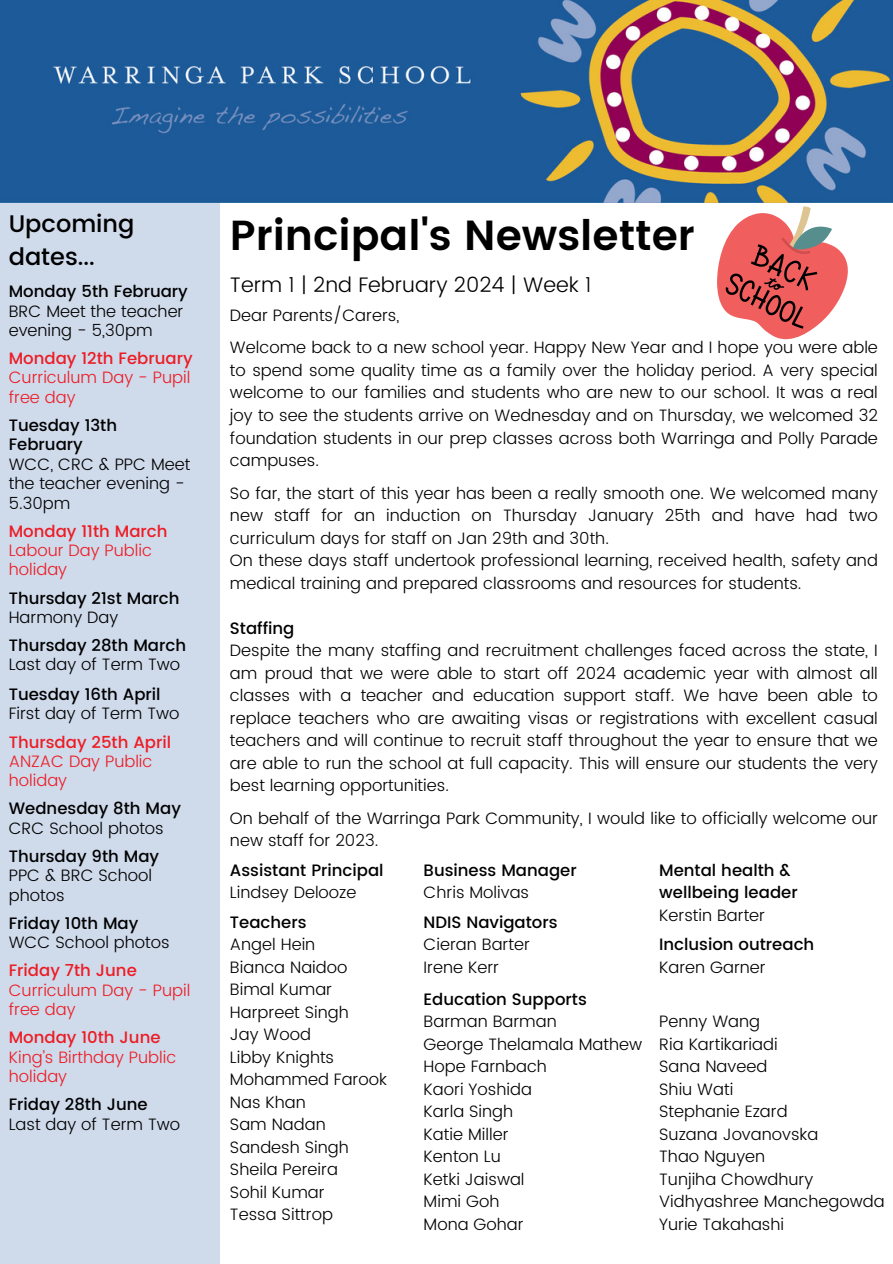
<style>
.page{position:relative;width:893px;height:1264px;background:#fff}
.page>*{position:absolute;margin:0;border:0;box-sizing:border-box;transform-origin:0 0}
.t1{font:600 42px "Poppins";color:#000}
.t2{font:500 24px/32.7px "Poppins";color:#000}
.t3{font:300 21px "Poppins";color:#000}
.t4{font:300 16.5px/22.5px "Poppins";color:#000}
.t5{font:500 16.5px/19.4px "Poppins";color:#000}
.t6{font:300 16.5px/19.4px "Poppins";color:#ed1c24}
.t7{font:500 16.5px "Poppins";color:#ed1c24}
</style>
<div class="page">
<div style="left:0;top:179px;width:219px;height:1084px;background:#cfdaeb"></div>
<img style="left:0;top:0;width:892px;height:203px">
<svg style="left:692px;top:199px;width:169px;height:141px"></svg>
<p class="t2" style="left:9px;top:208px;width:127px">Upcoming dates...</p>
<p class="t5" style="left:9px;top:282px;width:181px">Monday 5th February</p>
<p class="t4" style="left:9px;top:301px;width:176px;line-height:19.4px">BRC Meet the teacher evening - 5,30pm</p>
<p class="t7" style="left:9px;top:349px;width:185px">Monday 12th February</p>
<p class="t6" style="left:9px;top:368px;width:183px">Curriculum Day - Pupil free day</p>
<p class="t5" style="left:9px;top:415px;width:110px">Tuesday 13th<br>February</p>
<p class="t4" style="left:9px;top:454px;width:183px;line-height:19.4px">WCC, CRC &amp; PPC Meet the teacher evening -<br>5.30pm</p>
<p class="t7" style="left:9px;top:521px;width:160px">Monday 11th March</p>
<p class="t6" style="left:9px;top:540px;width:145px">Labour Day Public holiday</p>
<p class="t5" style="left:9px;top:588px;width:172px">Thursday 21st March</p>
<p class="t4" style="left:9px;top:606px;width:111px">Harmony Day</p>
<p class="t5" style="left:9px;top:635px;width:179px">Thursday 28th March</p>
<p class="t4" style="left:9px;top:653px;width:173px">Last day of Term Two</p>
<p class="t5" style="left:9px;top:684px;width:153px">Tuesday 16th April</p>
<p class="t4" style="left:9px;top:702px;width:172px">First day of Term Two</p>
<p class="t7" style="left:9px;top:732px;width:164px">Thursday 25th April</p>
<p class="t6" style="left:9px;top:751px;width:145px">ANZAC Day Public holiday</p>
<p class="t5" style="left:9px;top:799px;width:174px">Wednesday 8th May</p>
<p class="t4" style="left:9px;top:816px;width:156px">CRC School photos</p>
<p class="t5" style="left:9px;top:846px;width:152px">Thursday 9th May</p>
<p class="t4" style="left:9px;top:866px;width:145px;line-height:19.4px">PPC &amp; BRC School photos</p>
<p class="t5" style="left:9px;top:913px;width:131px">Friday 10th May</p>
<p class="t4" style="left:9px;top:931px;width:162px">WCC School photos</p>
<p class="t7" style="left:9px;top:961px;width:130px">Friday 7th June</p>
<p class="t6" style="left:9px;top:980px;width:183px">Curriculum Day - Pupil free day</p>
<p class="t7" style="left:9px;top:1027px;width:153px">Monday 10th June</p>
<p class="t6" style="left:9px;top:1047px;width:169px">King’s Birthday Public holiday</p>
<p class="t5" style="left:9px;top:1094px;width:140px">Friday 28th June</p>
<p class="t4" style="left:9px;top:1112px;width:173px">Last day of Term Two</p>
<p class="t1" style="left:230px;top:210px;width:466px">Principal's Newsletter</p>
<p class="t3" style="left:230px;top:272px;width:363px">Term 1 | 2nd February 2024 | Week 1</p>
<h2 class="t4" style="left:230px;top:304px;width:171px">Dear Parents/Carers,</h2>
<p class="t4" style="left:230px;top:336px;width:649px;text-align:justify">Welcome back to a new school year. Happy New Year and I hope you were able to spend some quality time as a family over the holiday period. A very special welcome to our families and students who are new to our school. It was a real joy to see the students arrive on Wednesday and on Thursday, we welcomed 32 foundation students in our prep classes across both Warringa and Polly Parade campuses.</p>
<p class="t4" style="left:230px;top:481px;width:649px;text-align:justify">So far, the start of this year has been a really smooth one. We welcomed many new staff for an induction on Thursday January 25th and have had two curriculum days for staff on Jan 29th and 30th.</p>
<p class="t4" style="left:230px;top:549px;width:649px">On these days staff undertook professional learning, received health, safety and medical training and prepared classrooms and resources for students.</p>
<p class="t5" style="left:230px;top:618px;width:66px">Staffing</p>
<p class="t4" style="left:230px;top:639px;width:649px;text-align:justify">Despite the many staffing and recruitment challenges faced across the state, I am proud that we were able to start off 2024 academic year with almost all classes with a teacher and education support staff. We have been able to replace teachers who are awaiting visas or registrations with excellent casual teachers and will continue to recruit staff throughout the year to ensure that we are able to run the school at full capacity. This will ensure our students the very best learning opportunities.</p>
<p class="t4" style="left:230px;top:806px;width:649px">On behalf of the Warringa Park Community, I would like to officially welcome our new staff for 2023.</p>
<p class="t5" style="left:230px;top:860px;width:155px">Assistant Principal</p>
<p class="t4" style="left:230px;top:881px;width:128px">Lindsey Delooze</p>
<p class="t5" style="left:230px;top:912px;width:78px">Teachers</p>
<p class="t4" style="left:230px;top:933px;width:87px">Angel Hein</p>
<p class="t4" style="left:230px;top:955px;width:119px">Bianca Naidoo</p>
<p class="t4" style="left:230px;top:978px;width:104px">Bimal Kumar</p>
<p class="t4" style="left:230px;top:1000px;width:120px">Harpreet Singh</p>
<p class="t4" style="left:230px;top:1023px;width:83px">Jay Wood</p>
<p class="t4" style="left:230px;top:1045px;width:106px">Libby Knights</p>
<h1 class="t4" style="left:230px;top:1068px;width:158px">Mohammed Farook</h1>
<h3 class="t4" style="left:230px;top:1090px;width:77px">Nas Khan</h3>
<p class="t4" style="left:230px;top:1113px;width:97px">Sam Nadan</p>
<p class="t4" style="left:230px;top:1135px;width:120px">Sandesh Singh</p>
<p class="t4" style="left:230px;top:1158px;width:109px">Sheila Pereira</p>
<p class="t4" style="left:230px;top:1180px;width:96px">Sohil Kumar</p>
<p class="t4" style="left:230px;top:1203px;width:104px">Tessa Sittrop</p>
<p class="t5" style="left:423px;top:860px;width:154px">Business Manager</p>
<p class="t4" style="left:423px;top:881px;width:107px">Chris Molivas</p>
<p class="t5" style="left:423px;top:912px;width:135px">NDIS Navigators</p>
<p class="t4" style="left:423px;top:933px;width:108px">Cieran Barter</p>
<p class="t4" style="left:423px;top:955px;width:77px">Irene Kerr</p>
<p class="t5" style="left:423px;top:989px;width:165px">Education Supports</p>
<p class="t4" style="left:423px;top:1010px;width:135px">Barman Barman</p>
<p class="t4" style="left:423px;top:1032px;width:220px">George Thelamala Mathew</p>
<p class="t4" style="left:423px;top:1055px;width:125px">Hope Farnbach</p>
<p class="t4" style="left:423px;top:1077px;width:110px">Kaori Yoshida</p>
<p class="t4" style="left:423px;top:1100px;width:91px">Karla Singh</p>
<p class="t4" style="left:423px;top:1122px;width:86px">Katie Miller</p>
<p class="t4" style="left:423px;top:1145px;width:79px">Kenton Lu</p>
<p class="t4" style="left:423px;top:1167px;width:102px">Ketki Jaiswal</p>
<p class="t4" style="left:423px;top:1190px;width:77px">Mimi Goh</p>
<p class="t4" style="left:423px;top:1212px;width:101px">Mona Gohar</p>
<p class="t5" style="left:659px;top:860px;width:133px">Mental health &amp;</p>
<p class="t5" style="left:659px;top:882px;width:140px">wellbeing leader</p>
<p class="t4" style="left:659px;top:903px;width:107px">Kerstin Barter</p>
<p class="t5" style="left:659px;top:934px;width:156px">Inclusion outreach</p>
<p class="t4" style="left:659px;top:955px;width:108px">Karen Garner</p>
<p class="t4" style="left:659px;top:1010px;width:102px">Penny Wang</p>
<p class="t4" style="left:659px;top:1032px;width:120px">Ria Kartikariadi</p>
<p class="t4" style="left:659px;top:1055px;width:110px">Sana Naveed</p>
<p class="t4" style="left:659px;top:1077px;width:76px">Shiu Wati</p>
<p class="t4" style="left:659px;top:1100px;width:130px">Stephanie Ezard</p>
<p class="t4" style="left:659px;top:1122px;width:161px">Suzana Jovanovska</p>
<p class="t4" style="left:659px;top:1145px;width:107px">Thao Nguyen</p>
<p class="t4" style="left:659px;top:1167px;width:155px">Tunjiha Chowdhury</p>
<p class="t4" style="left:659px;top:1190px;width:227px">Vidhyashree Manchegowda</p>
<p class="t4" style="left:659px;top:1212px;width:126px">Yurie Takahashi</p>
</div>
